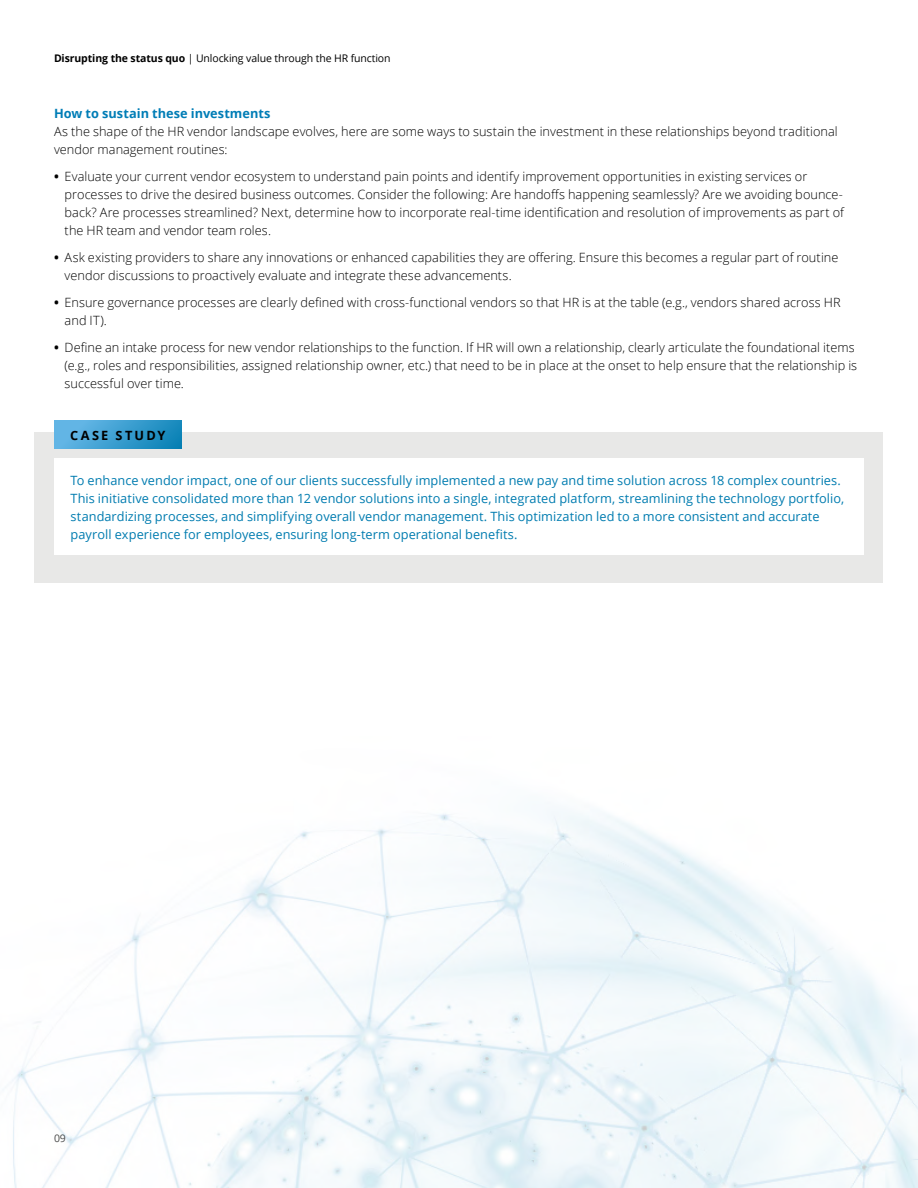
<style>
.page{position:relative;width:918px;height:1188px;background:#fff}
.page>*{position:absolute;margin:0;border:0;box-sizing:border-box;transform-origin:0 0}
.t1{font:300 12.75px/18px "Open Sans";letter-spacing:.005em;color:#000}
.t2{font:12.75px/18px "Open Sans";letter-spacing:.005em;color:#007cb0}
.t3{font:700 12.75px "Open Sans";letter-spacing:.005em;color:#007db6}
.t4{font:700 12.75px "Open Sans";letter-spacing:.175em;color:#000}
.t5{font:10.5px "Open Sans";letter-spacing:-.01em;color:#000}
.s1{font-weight:700}
</style>
<div class="page">
<img style="left:3px;top:809px;width:915px;height:379px">
<div style="left:34px;top:432px;width:850px;height:151px;background:#e8e8e7"></div>
<div style="left:54px;top:459px;width:810px;height:96px;background:#fff"></div>
<div style="left:54px;top:421px;width:128px;height:28px;background:linear-gradient(to right,#6bbaea,#0e84b8)"></div>
<p class="t5" style="left:54px;top:51px;width:338px"><span class="s1">Disrupting the status quo</span> | Unlocking value through the HR function</p>
<p class="t3" style="left:54px;top:104px;width:218px">How to sustain these investments</p>
<p class="t1" style="left:54px;top:122px;width:785px">As the shape of the HR vendor landscape evolves, here are some ways to sustain the investment in these relationships beyond traditional vendor management routines:</p>
<p class="t1" style="left:65px;top:167px;width:781px;text-indent:-11px"><span class="s1">•</span> Evaluate your current vendor ecosystem to understand pain points and identify improvement opportunities in existing services or processes to drive the desired business outcomes. Consider the following: Are handoffs happening seamlessly? Are we avoiding bounce&shy;back? Are processes streamlined? Next, determine how to incorporate real-time identification and resolution of improvements as part of the HR team and vendor team roles.</p>
<p class="t1" style="left:65px;top:248px;width:775px;text-indent:-11px"><span class="s1">•</span> Ask existing providers to share any innovations or enhanced capabilities they are offering. Ensure this becomes a regular part of routine vendor discussions to proactively evaluate and integrate these advancements.</p>
<p class="t1" style="left:65px;top:293px;width:777px;text-indent:-11px"><span class="s1">•</span> Ensure governance processes are clearly defined with cross-functional vendors so that HR is at the table (e.g., vendors shared across HR and IT).</p>
<p class="t1" style="left:65px;top:338px;width:794px;text-indent:-11px"><span class="s1">•</span> Define an intake process for new vendor relationships to the function. If HR will own a relationship, clearly articulate the foundational items (e.g., roles and responsibilities, assigned relationship owner, etc.) that need to be in place at the onset to help ensure that the relationship is successful over time.</p>
<p class="t4" style="left:70px;top:426px;width:97px">CASE STUDY</p>
<p class="t2" style="left:70px;top:471px;width:775px">To enhance vendor impact, one of our clients successfully implemented a new pay and time solution across 18 complex countries.<br>This initiative consolidated more than 12 vendor solutions into a single, integrated platform, streamlining the technology portfolio, standardizing processes, and simplifying overall vendor management. This optimization led to a more consistent and accurate payroll experience for employees, ensuring long-term operational benefits.</p>
<p class="t5" style="left:54px;top:1131px;width:13px">09</p>
</div>
